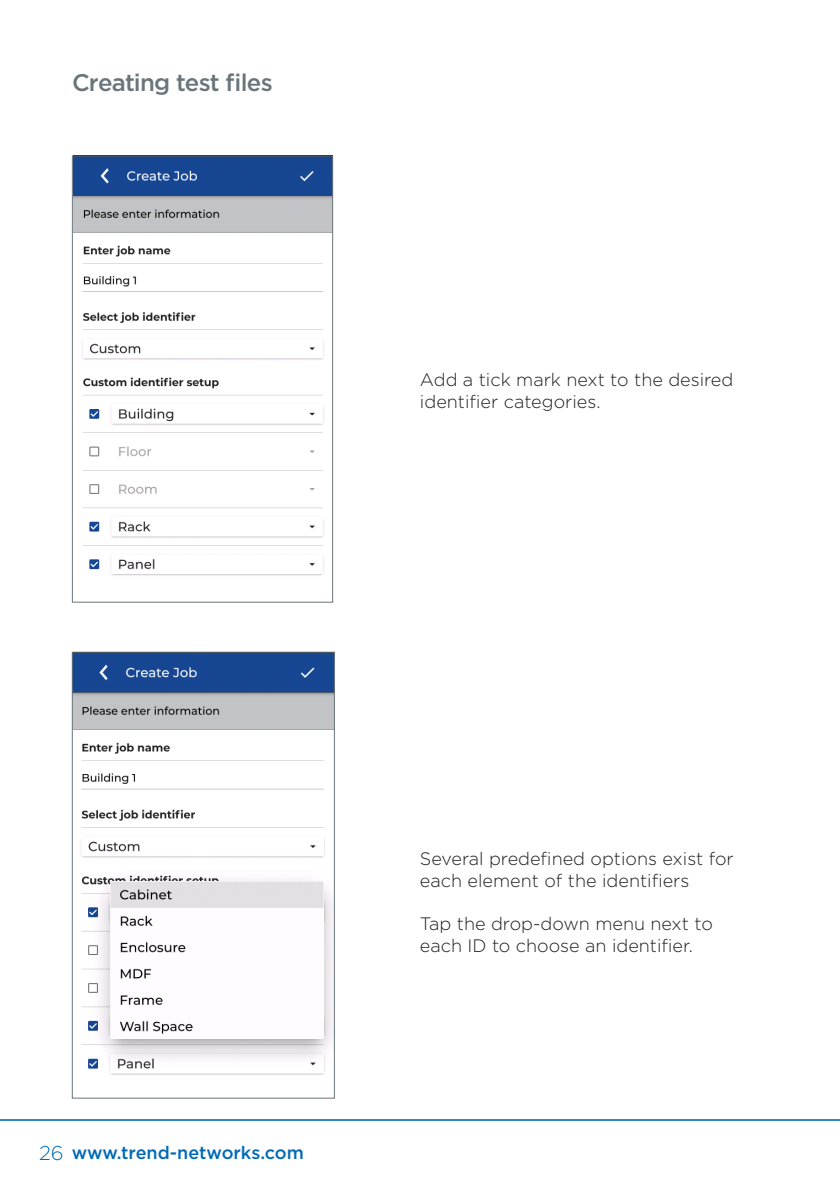
<style>
.page{position:relative;width:840px;height:1191px;background:#fff}
.page>*{position:absolute;margin:0;border:0;box-sizing:border-box;transform-origin:0 0}
.t1{font:500 24px "Gotham";letter-spacing:-.03em;color:#6a757b}
.t2{font:300 18px/21.6px "Gotham";color:#231f20}
.t3{font:500 18px "Gotham";color:#016ab6}
.s1{font-weight:300;font-size:20px}
</style>
<div class="page">
<hr style="left:0;top:1119px;width:839px;height:1px;background:#016ab6">
<img style="left:74px;top:158px;width:256px;height:418px">
<div style="left:72px;top:156px;width:260px;height:446px;border:1px solid #6a757b"></div>
<img style="left:74px;top:654px;width:258px;height:421px">
<div style="left:72px;top:652px;width:262px;height:446px;border:1px solid #6a757b"></div>
<h1 class="t1" style="left:72px;top:67px;width:202px">Creating test files</h1>
<p class="t2" style="left:420px;top:368px;width:315px">Add a tick mark next to the desired identifier categories.</p>
<p class="t3" style="left:39px;top:1141px;width:266px"><span class="s1">26</span> www.trend-networks.com</p>
<p class="t2" style="left:420px;top:847px;width:315px">Several predefined options exist for each element of the identifiers</p>
<p class="t2" style="left:420px;top:912px;width:294px">Tap the drop-down menu next to each ID to choose an identifier.</p>
</div>
